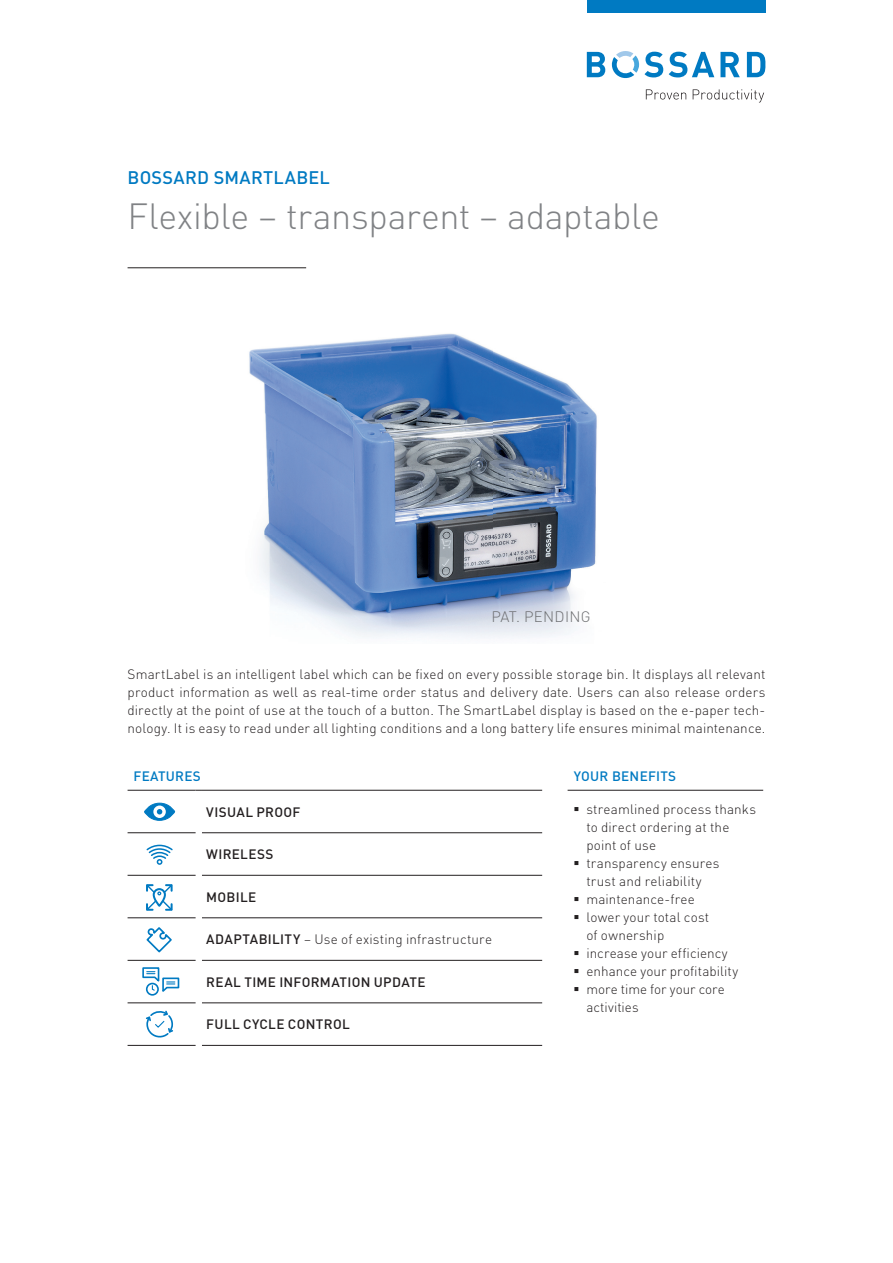
<style>
.page{position:relative;width:893px;height:1263px;background:#fff}
.page>*{position:absolute;margin:0;border:0;box-sizing:border-box;transform-origin:0 0}
.t1{font:300 36px "DINOT";letter-spacing:-.015em;color:#808285}
.t2{font:500 18px "DINOT";letter-spacing:.02em;color:#007ac2}
.t3{font:300 15px "DINOT";letter-spacing:.02em;color:#6c6d70}
.t4{font:300 13.5px/18px "DINOT";letter-spacing:.01em;color:#231f20}
.t5{font:500 13.5px "DINOT";letter-spacing:.025em;color:#231f20}
.t6{font:500 13.5px "DINOT";letter-spacing:.02em;color:#007ac2}
.s1{font-weight:500}
</style>
<div class="page">
<svg style="left:646px;top:89px;width:40px;height:11px"></svg>
<svg style="left:693px;top:89px;width:71px;height:13px"></svg>
<svg style="left:587px;top:52px;width:18px;height:25px"></svg>
<svg style="left:669px;top:52px;width:45px;height:25px"></svg>
<svg style="left:720px;top:52px;width:20px;height:25px"></svg>
<svg style="left:747px;top:52px;width:18px;height:25px"></svg>
<svg style="left:612px;top:51px;width:51px;height:28px"></svg>
<img style="left:182px;top:268px;width:415px;height:370px">
<div style="left:587px;top:0;width:178px;height:13px;background:#007ac2"></div>
<hr style="left:202px;top:790px;width:340px;height:1px;background:#231f20">
<hr style="left:202px;top:832px;width:340px;height:1px;background:#231f20">
<hr style="left:202px;top:875px;width:340px;height:1px;background:#231f20">
<hr style="left:202px;top:917px;width:340px;height:1px;background:#231f20">
<hr style="left:202px;top:960px;width:340px;height:1px;background:#231f20">
<hr style="left:202px;top:1002px;width:340px;height:1px;background:#231f20">
<hr style="left:202px;top:1045px;width:340px;height:1px;background:#231f20">
<hr style="left:128px;top:1002px;width:68px;height:1px;background:#231f20">
<hr style="left:128px;top:832px;width:68px;height:1px;background:#231f20">
<hr style="left:128px;top:875px;width:68px;height:1px;background:#231f20">
<hr style="left:128px;top:1045px;width:68px;height:1px;background:#231f20">
<hr style="left:128px;top:790px;width:68px;height:1px;background:#231f20">
<hr style="left:128px;top:917px;width:68px;height:1px;background:#231f20">
<hr style="left:128px;top:960px;width:68px;height:1px;background:#231f20">
<hr style="left:128px;top:267px;width:178px;height:1px;background:#231f20">
<svg style="left:146px;top:927px;width:26px;height:26px"></svg>
<svg style="left:146px;top:1010px;width:27px;height:28px"></svg>
<div style="left:146px;top:983px;width:13px;height:13px;border:2px solid #007ac2;border-radius:50%"></div>
<svg style="left:142px;top:967px;width:38px;height:28px"></svg>
<svg style="left:146px;top:844px;width:27px;height:21px"></svg>
<div style="left:145px;top:803px;width:30px;height:17px;background:#007ac2;border-radius:50%"></div>
<div style="left:144px;top:803px;width:31px;height:18px;border:1px solid #007ac2;border-radius:50%"></div>
<svg style="left:153px;top:805px;width:13px;height:13px"></svg>
<svg style="left:157px;top:809px;width:5px;height:5px"></svg>
<hr style="left:568px;top:790px;width:195px;height:1px;background:#231f20">
<svg style="left:146px;top:884px;width:27px;height:27px"></svg>
<h2 class="t2" style="left:128px;top:165px;width:204px">BOSSARD SMARTLABEL</h2>
<h1 class="t1" style="left:128px;top:191px;width:534px">Flexible – transparent – adaptable</h1>
<p class="t3" style="left:491px;top:607px;width:101px">PAT. PENDING</p>
<p class="t4" style="left:128px;top:664px;width:639px;text-align:justify">SmartLabel is an intelligent label which can be fixed on every possible storage bin. It displays all relevant product information as well as real-time order status and delivery date. Users can also release orders directly at the point of use at the touch of a button. The SmartLabel display is based on the e-paper tech&shy;nology. It is easy to read under all lighting conditions and a long battery life ensures minimal maintenance.</p>
<p class="t6" style="left:574px;top:766px;width:104px">YOUR BENEFITS</p>
<p class="t4" style="left:586px;top:799px;width:171px;text-indent:-13px">▪ streamlined process thanks to direct ordering at the point of use</p>
<p class="t4" style="left:574px;top:853px;width:147px;text-align:center">▪ transparency ensures trust and reliability</p>
<p class="t4" style="left:574px;top:889px;width:123px">▪ maintenance-free</p>
<p class="t4" style="left:586px;top:907px;width:124px;text-indent:-13px">▪ lower your total cost of ownership</p>
<p class="t4" style="left:574px;top:943px;width:156px">▪ increase your efficiency</p>
<p class="t4" style="left:574px;top:961px;width:166px">▪ enhance your profitability</p>
<p class="t4" style="left:586px;top:979px;width:140px;text-indent:-13px">▪ more time for your core activities</p>
<p class="t6" style="left:134px;top:766px;width:69px">FEATURES</p>
<p class="t5" style="left:206px;top:802px;width:96px">VISUAL PROOF</p>
<p class="t5" style="left:206px;top:845px;width:69px">WIRELESS</p>
<p class="t5" style="left:206px;top:888px;width:51px">MOBILE</p>
<p class="t4" style="left:206px;top:930px;width:287px"><span class="s1">ADAPTABILITY</span> – Use of existing infrastructure</p>
<p class="t5" style="left:206px;top:973px;width:221px">REAL TIME INFORMATION UPDATE</p>
<p class="t5" style="left:206px;top:1015px;width:145px">FULL CYCLE CONTROL</p>
</div>
